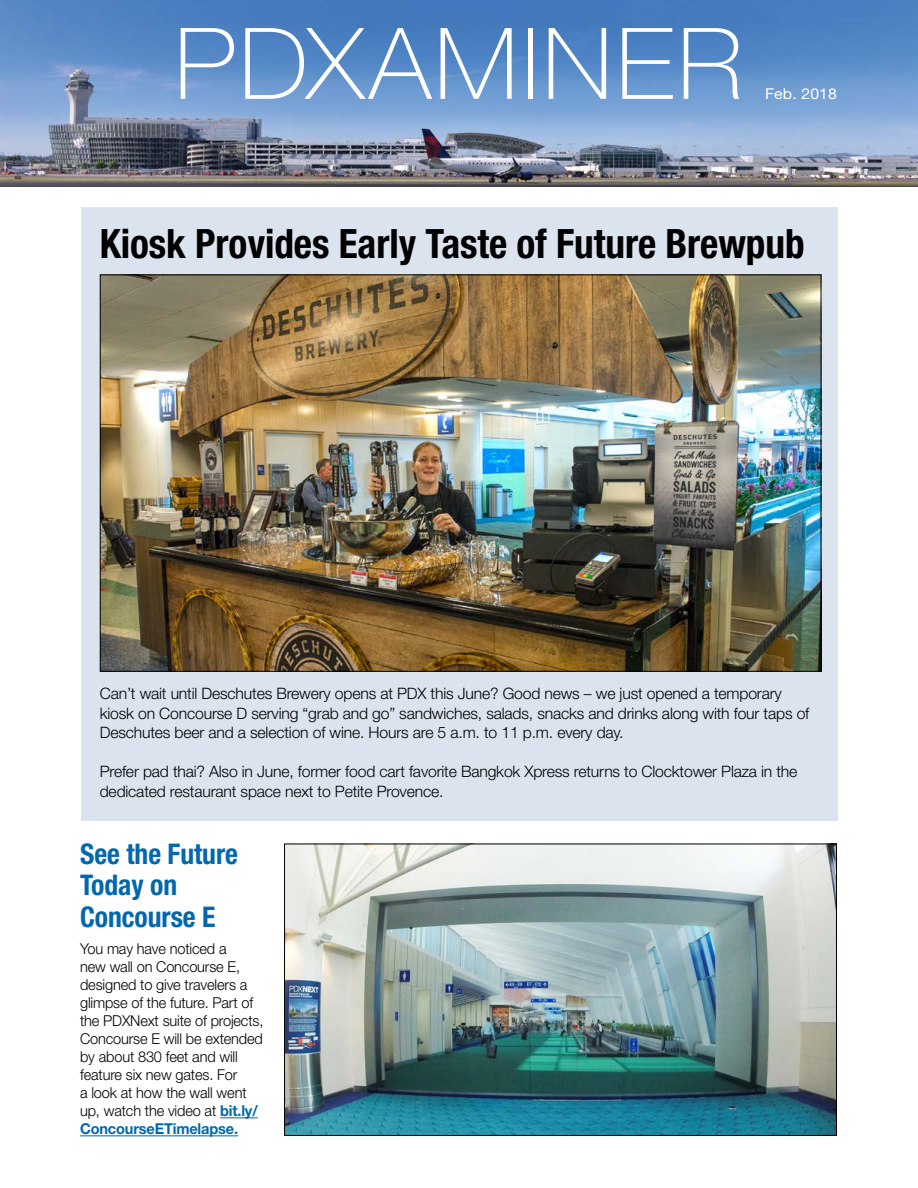
<style>
.page{position:relative;width:918px;height:1188px;background:#fff}
.page>*{position:absolute;margin:0;border:0;box-sizing:border-box;transform-origin:0 0}
.t1{font:100 99.15px "Helvetica Neue LT Std";letter-spacing:.03em;color:#fff;scale:1.05 1}
.t2{font:700 condensed 40.5px "Helvetica Neue LT Std";color:#000}
.t3{font:700 condensed 28.5px/31.5px "Helvetica Neue LT Std";color:#0068ac}
.t4{font:300 15.75px/19.5px "Helvetica Neue LT Std";letter-spacing:-.01em;color:#000}
.t5{font:300 15px/18px "Helvetica Neue LT Std";letter-spacing:-.01em;color:#000}
.t6{font:15px "Helvetica Neue LT Std";letter-spacing:.01em;color:#fff;scale:1.05 1}
.s1{font-weight:700;color:#0068ac}
</style>
<div class="page">
<div style="left:81px;top:207px;width:757px;height:614px;background:#dae3ee"></div>
<img style="left:0;top:0;width:918px;height:186px">
<img style="left:102px;top:276px;width:717px;height:394px">
<img style="left:286px;top:845px;width:549px;height:289px">
<div style="left:284px;top:843px;width:553px;height:293px;border:1px solid #000"></div>
<hr style="left:220px;top:1117px;width:38px;height:1px;background:#0068ac">
<hr style="left:80px;top:1135px;width:158px;height:1px;background:#0068ac">
<h1 class="t1" style="left:174px;top:7px;width:543px">PDXAMINER</h1>
<p class="t6" style="left:765px;top:84px;width:70px">Feb. 2018</p>
<h2 class="t2" style="left:100px;top:219px;width:706px">Kiosk Provides Early Taste of Future Brewpub</h2>
<p class="t4" style="left:100px;top:684px;width:711px">Can’t wait until Deschutes Brewery opens at PDX this June? Good news – we just opened a temporary kiosk on Concourse D serving “grab and go” sandwiches, salads, snacks and drinks along with four taps of<br>Deschutes beer and a selection of wine. Hours are 5 a.m. to 11 p.m. every day.</p>
<p class="t4" style="left:100px;top:762px;width:699px">Prefer pad thai? Also in June, former food cart favorite Bangkok Xpress returns to Clocktower Plaza in the dedicated restaurant space next to Petite Provence.</p>
<h3 class="t3" style="left:80px;top:838px;width:159px">See the Future<br>Today on<br>Concourse E</h3>
<p class="t5" style="left:80px;top:940px;width:185px">You may have noticed a<br>new wall on Concourse E, designed to give travelers a glimpse of the future. Part of the PDXNext suite of projects,<br>Concourse E will be extended by about 830 feet and will feature six new gates. For<br>a look at how the wall went up, watch the video at <span class="s1">bit.ly/<br>ConcourseETimelapse.</span></p>
</div>
